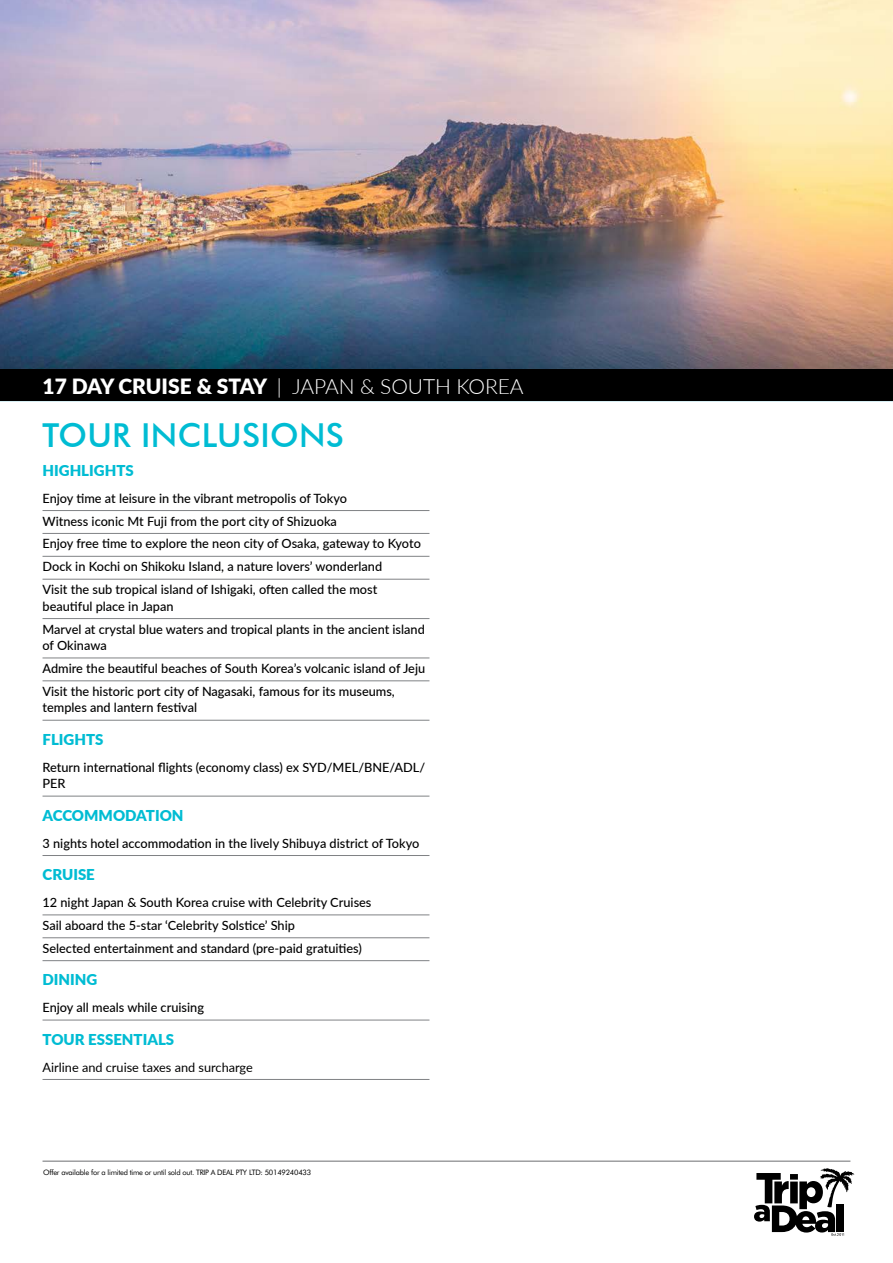
<style>
.page{position:relative;width:893px;height:1263px;background:#fff}
.page>*{position:absolute;margin:0;border:0;box-sizing:border-box;transform-origin:0 0}
.t1{font:500 33px "Futura BT";letter-spacing:.01em;color:#00bcd3}
.t2{font:300 21px "Lato";letter-spacing:-.005em;color:#fff}
.t3{font:900 15px "Lato";color:#00bcd3}
.t4{font:500 12.75px/22.8px "Lato";color:#000}
.t5{font:12.75px "Lato";color:#000}
.t6{font:7.5px "Futura BT";letter-spacing:-.03em;color:#000}
.s1{font-weight:900}
</style>
<div class="page">
<hr style="left:43px;top:1161px;width:807px;height:1px;background:#6d6e71">
<svg style="left:754px;top:1168px;width:100px;height:68px"></svg>
<hr style="left:43px;top:510px;width:386px;height:1px;background:#808285">
<hr style="left:43px;top:533px;width:386px;height:1px;background:#808285">
<hr style="left:43px;top:556px;width:386px;height:1px;background:#808285">
<hr style="left:43px;top:579px;width:386px;height:1px;background:#808285">
<hr style="left:43px;top:618px;width:386px;height:1px;background:#808285">
<hr style="left:43px;top:658px;width:386px;height:1px;background:#808285">
<hr style="left:43px;top:680px;width:386px;height:1px;background:#808285">
<hr style="left:43px;top:720px;width:386px;height:1px;background:#808285">
<hr style="left:43px;top:796px;width:386px;height:1px;background:#808285">
<hr style="left:43px;top:855px;width:386px;height:1px;background:#808285">
<hr style="left:43px;top:914px;width:386px;height:1px;background:#808285">
<hr style="left:43px;top:937px;width:386px;height:1px;background:#808285">
<hr style="left:43px;top:960px;width:386px;height:1px;background:#808285">
<hr style="left:43px;top:1020px;width:386px;height:1px;background:#808285">
<hr style="left:43px;top:1079px;width:386px;height:1px;background:#808285">
<img style="left:0;top:0;width:893px;height:369px">
<div style="left:0;top:369px;width:893px;height:32px;background:#000"></div>
<h2 class="t2" style="left:43px;top:371px;width:483px"><span class="s1">17 DAY CRUISE &amp; STAY</span> | JAPAN &amp; SOUTH KOREA</h2>
<h1 class="t1" style="left:43px;top:416px;width:303px">TOUR INCLUSIONS</h1>
<p class="t3" style="left:43px;top:459px;width:93px">HIGHLIGHTS</p>
<p class="t4" style="left:43px;top:486px;width:380px">Enjoy time at leisure in the vibrant metropolis of Tokyo<br>Witness iconic Mt Fuji from the port city of Shizuoka<br>Enjoy free time to explore the neon city of Osaka, gateway to Kyoto Dock in Kochi on Shikoku Island, a nature lovers’ wonderland<br>Visit the sub tropical island of Ishigaki, often called the most</p>
<p class="t4" style="left:43px;top:594px;width:384px">beautiful place in Japan<br>Marvel at crystal blue waters and tropical plants in the ancient island</p>
<p class="t4" style="left:43px;top:633px;width:384px">of Okinawa<br>Admire the beautiful beaches of South Korea’s volcanic island of Jeju<br>Visit the historic port city of Nagasaki, famous for its museums,</p>
<p class="t4" style="left:43px;top:696px;width:156px">temples and lantern festival</p>
<p class="t3" style="left:43px;top:728px;width:62px">FLIGHTS</p>
<p class="t4" style="left:43px;top:758px;width:384px;line-height:16.5px">Return international flights (economy class) ex SYD/MEL/BNE/ADL/<br>PER</p>
<p class="t3" style="left:43px;top:804px;width:143px">ACCOMMODATION</p>
<p class="t4" style="left:43px;top:831px;width:378px">3 nights hotel accommodation in the lively Shibuya district of Tokyo</p>
<p class="t3" style="left:43px;top:863px;width:54px">CRUISE</p>
<p class="t4" style="left:43px;top:890px;width:330px">12 night Japan &amp; South Korea cruise with Celebrity Cruises<br>Sail aboard the 5-star ‘Celebrity Solstice’ Ship<br>Selected entertainment and standard (pre-paid gratuities)</p>
<p class="t3" style="left:43px;top:968px;width:56px">DINING</p>
<p class="t4" style="left:43px;top:996px;width:163px">Enjoy all meals while cruising</p>
<p class="t3" style="left:43px;top:1028px;width:133px">TOUR ESSENTIALS</p>
<p class="t5" style="left:43px;top:1058px;width:212px">Airline and cruise taxes and surcharge</p>
<p class="t6" style="left:43px;top:1168px;width:269px">Offer available for a limited time or until sold out. TRIP A DEAL PTY LTD: 50149240433</p>
</div>
